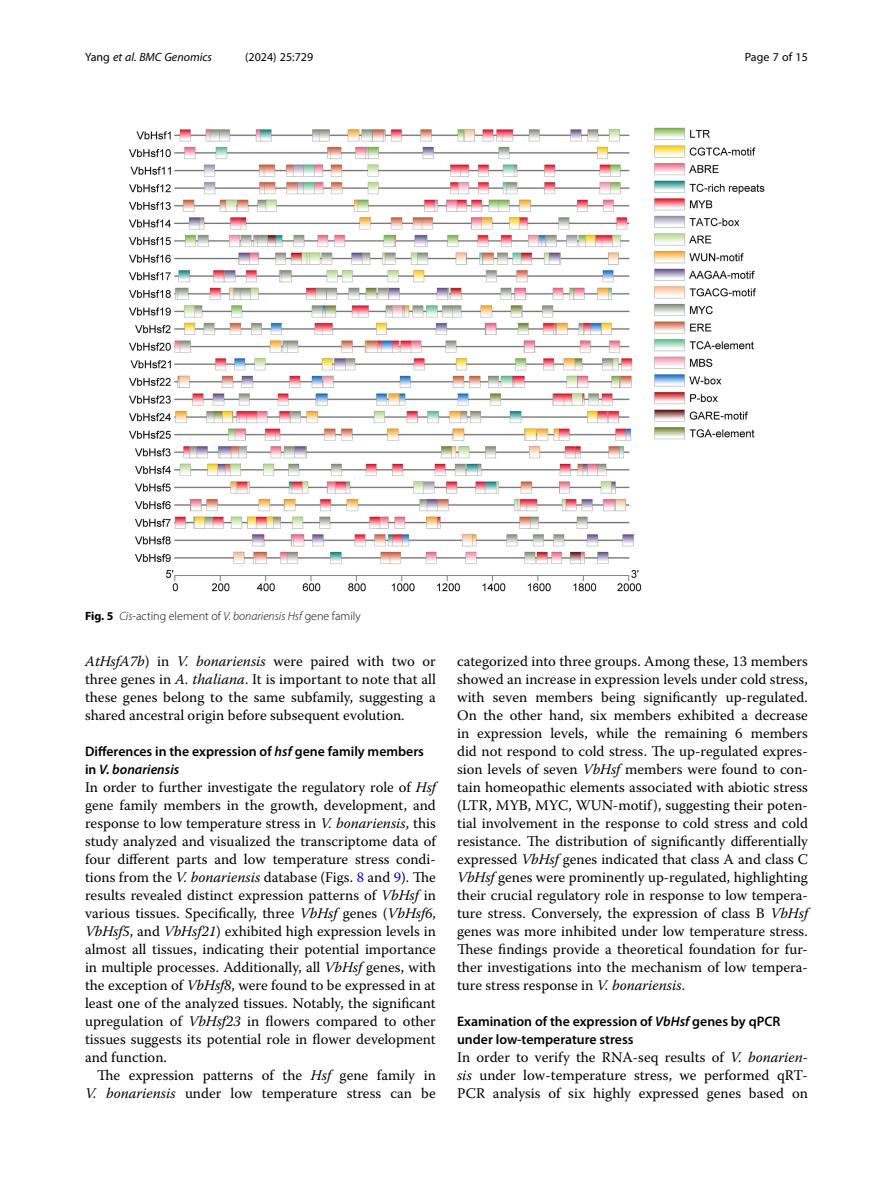
<style>
.page{position:relative;width:893px;height:1191px;background:#fff}
.page>*{position:absolute;margin:0;border:0;box-sizing:border-box;transform-origin:0 0}
.Body_Text_Indent{font:14.7px/18px "Warnock Pro";color:#000;text-align:justify}
.Body_Text{font:14.7px/18px "Warnock Pro";color:#000;text-align:justify}
.Head_2{font:600 13.8px/18px "Myriad Pro";color:#000}
.Figure_Caption{font:300 12px "Myriad Pro";color:#000}
.t1{font:12px "Myriad Pro";color:#000}
.t2{font:italic 12px "Myriad Pro";color:#000}
.s1{font-style:normal}
.s2{font-weight:700}
.s3{font-style:italic}
.s4{color:#00f}
</style>
<div class="page">
<img style="left:129px;top:127px;width:636px;height:465px">
<p class="t2" style="left:85px;top:50px;width:129px"><span class="s1">Yang</span> et al. BMC Genomics</p>
<p class="t1" style="left:245px;top:50px;width:70px">(2024) 25:729</p>
<p class="t1" style="left:745px;top:50px;width:65px">Page 7 of 15</p>
<p class="Figure_Caption" style="left:85px;top:608px;width:277px"><span class="s2">Fig. 5</span> <span class="s3">Cis</span>-acting element of <span class="s3">V. bonariensis Hsf</span> gene family</p>
<p class="Body_Text_Indent" style="left:85px;top:652px;width:352px"><span class="s3">AtHsfA7b</span>) in <span class="s3">V. bonariensis</span> were paired with two or three genes in <span class="s3">A. thaliana</span>. It is important to note that all these genes belong to the same subfamily, suggesting a shared ancestral origin before subsequent evolution.</p>
<p class="Head_2" style="left:85px;top:742px;width:340px">Differences in the expression of <span class="s3">hsf</span> gene family members in <span class="s3">V. bonariensis</span></p>
<p class="Body_Text" style="left:85px;top:778px;width:352px">In order to further investigate the regulatory role of <span class="s3">Hsf </span>gene family members in the growth, development, and response to low temperature stress in <span class="s3">V. bonariensis</span>, this study analyzed and visualized the transcriptome data of four different parts and low temperature stress condi&shy;tions from the <span class="s3">V. bonariensis</span> database (Figs. <span class="s4">8</span> and <span class="s4">9</span>). The results revealed distinct expression patterns of <span class="s3">VbHsf</span> in various tissues. Specifically, three <span class="s3">VbHsf</span> genes (<span class="s3">VbHsf6</span>, <span class="s3">VbHsf5</span>, and <span class="s3">VbHsf21</span>) exhibited high expression levels in almost all tissues, indicating their potential importance in multiple processes. Additionally, all <span class="s3">VbHsf</span> genes, with the exception of <span class="s3">VbHsf8</span>, were found to be expressed in at least one of the analyzed tissues. Notably, the significant upregulation of <span class="s3">VbHsf23</span> in flowers compared to other tissues suggests its potential role in flower development and function.</p>
<p class="Body_Text_Indent" style="left:85px;top:1066px;width:352px;text-align:right">The expression patterns of the <span class="s3">Hsf</span> gene family in<br><span class="s3">V. bonariensis</span> under low temperature stress can be</p>
<p class="Body_Text_Indent" style="left:457px;top:652px;width:352px">categorized into three groups. Among these, 13 members showed an increase in expression levels under cold stress, with seven members being significantly up-regulated.<br>On the other hand, six members exhibited a decrease in expression levels, while the remaining 6 members did not respond to cold stress. The up-regulated expres&shy;sion levels of seven <span class="s3">VbHsf</span> members were found to con&shy;tain homeopathic elements associated with abiotic stress (LTR, MYB, MYC, WUN-motif), suggesting their poten&shy;tial involvement in the response to cold stress and cold resistance. The distribution of significantly differentially expressed <span class="s3">VbHsf</span> genes indicated that class A and class C <span class="s3">VbHsf</span> genes were prominently up-regulated, highlighting their crucial regulatory role in response to low tempera&shy;ture stress. Conversely, the expression of class B <span class="s3">VbHsf </span>genes was more inhibited under low temperature stress.<br>These findings provide a theoretical foundation for fur&shy;ther investigations into the mechanism of low tempera&shy;ture stress response in <span class="s3">V. bonariensis</span>.</p>
<p class="Head_2" style="left:457px;top:1012px;width:325px">Examination of the expression of <span class="s3">VbHsf</span> genes by qPCR under low-temperature stress</p>
<p class="Body_Text" style="left:457px;top:1048px;width:352px">In order to verify the RNA-seq results of <span class="s3">V. bonarien&shy;sis</span> under low-temperature stress, we performed qRT-PCR analysis of six highly expressed genes based on</p>
</div>
